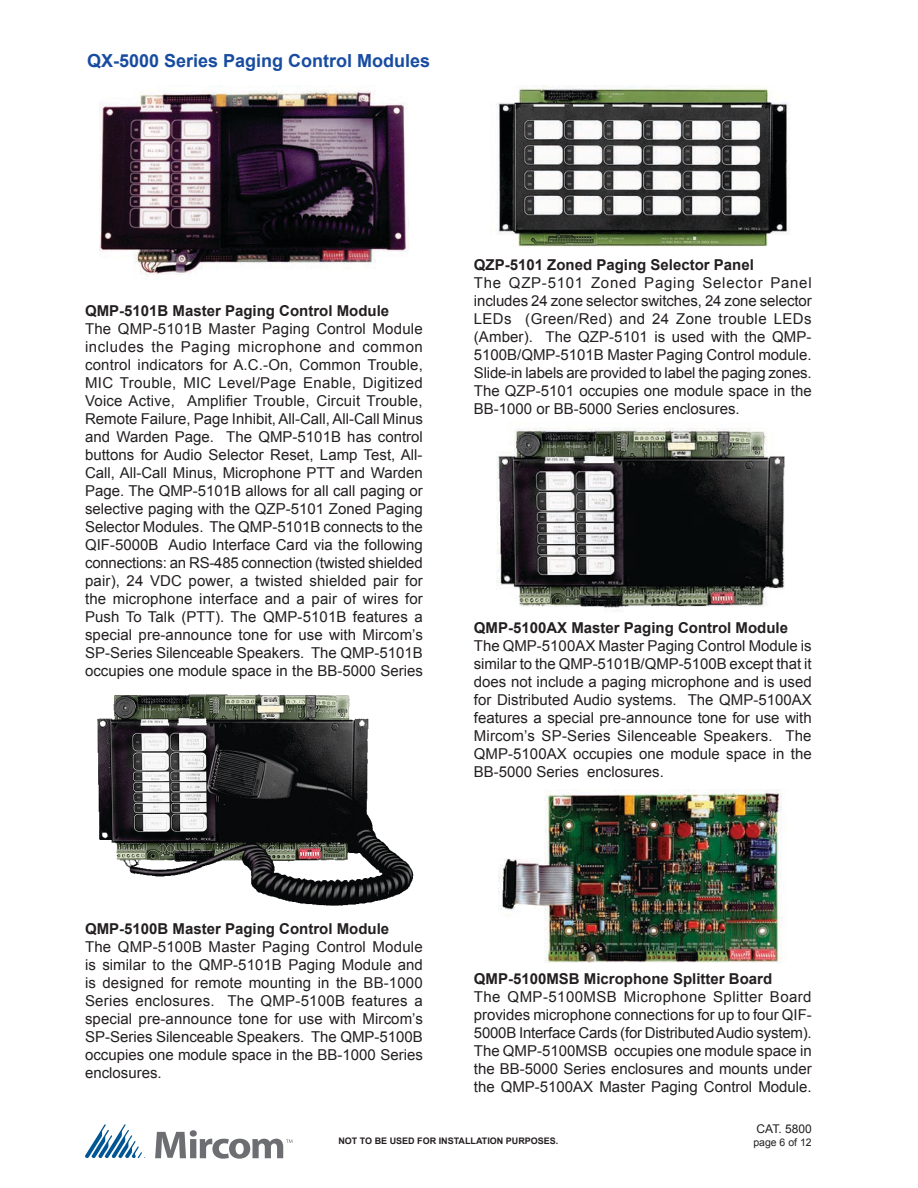
<style>
.page{position:relative;width:918px;height:1188px;background:#fff}
.page>*{position:absolute;margin:0;border:0;box-sizing:border-box;transform-origin:0 0}
.t1{font:700 18px "Arial";color:#184ca0}
.t2{font:15px/18px "Arial";color:#231f20;text-align:justify}
.t3{font:700 15px "Arial";color:#231f20}
.t4{font:12px "Arial";color:#231f20}
.t5{font:10.5px "Arial";color:#231f20}
.t6{font:700 9px "Arial";color:#231f20}
</style>
<div class="page">
<img style="left:496px;top:86px;width:294px;height:161px">
<img style="left:499px;top:789px;width:285px;height:174px">
<img style="left:497px;top:428px;width:288px;height:183px">
<img style="left:97px;top:694px;width:317px;height:212px">
<img style="left:100px;top:86px;width:308px;height:191px">
<svg style="left:155px;top:1130px;width:137px;height:29px"></svg>
<svg style="left:85px;top:1124px;width:60px;height:35px"></svg>
<p class="t1" style="left:87px;top:49px;width:345px">QX-5000 Series Paging Control Modules</p>
<p class="t3" style="left:85px;top:300px;width:306px">QMP-5101B Master Paging Control Module</p>
<p class="t2" style="left:85px;top:320px;width:339px">The QMP-5101B Master Paging Control Module includes the Paging microphone and common control indicators for A.C.-On, Common Trouble, MIC Trouble, MIC Level/Page Enable, Digitized Voice Active, Amplifier Trouble, Circuit Trouble, Remote Failure, Page Inhibit, All-Call, All-Call Minus and Warden Page. The QMP-5101B has control buttons for Audio Selector Reset, Lamp Test, All-Call, All-Call Minus, Microphone PTT and Warden Page. The QMP-5101B allows for all call paging or selective paging with the QZP-5101 Zoned Paging Selector Modules. The QMP-5101B connects to the QIF-5000B Audio Interface Card via the following connections: an RS-485 connection (twisted shielded pair), 24 VDC power, a twisted shielded pair for the microphone interface and a pair of wires for Push To Talk (PTT). The QMP-5101B features a special pre-announce tone for use with Mircom’s SP-Series Silenceable Speakers. The QMP-5101B occupies one module space in the BB-5000 Series</p>
<p class="t3" style="left:474px;top:255px;width:282px">QZP-5101 Zoned Paging Selector Panel</p>
<p class="t2" style="left:474px;top:274px;width:339px">The QZP-5101 Zoned Paging Selector Panel includes 24 zone selector switches, 24 zone selector LEDs (Green/Red) and 24 Zone trouble LEDs (Amber). The QZP-5101 is used with the QMP-5100B/QMP-5101B Master Paging Control module.<br>Slide-in labels are provided to label the paging zones.<br>The QZP-5101 occupies one module space in the BB-1000 or BB-5000 Series enclosures.</p>
<p class="t3" style="left:474px;top:617px;width:316px">QMP-5100AX Master Paging Control Module</p>
<p class="t2" style="left:474px;top:637px;width:339px">The QMP-5100AX Master Paging Control Module is similar to the QMP-5101B/QMP-5100B except that it does not include a paging microphone and is used for Distributed Audio systems. The QMP-5100AX features a special pre-announce tone for use with Mircom’s SP-Series Silenceable Speakers. The QMP-5100AX occupies one module space in the BB-5000 Series enclosures.</p>
<p class="t3" style="left:85px;top:919px;width:306px">QMP-5100B Master Paging Control Module</p>
<p class="t2" style="left:85px;top:938px;width:339px">The QMP-5100B Master Paging Control Module is similar to the QMP-5101B Paging Module and is designed for remote mounting in the BB-1000<br>Series enclosures. The QMP-5100B features a special pre-announce tone for use with Mircom’s SP-Series Silenceable Speakers. The QMP-5100B occupies one module space in the BB-1000 Series enclosures.</p>
<p class="t3" style="left:474px;top:969px;width:300px">QMP-5100MSB Microphone Splitter Board</p>
<p class="t2" style="left:474px;top:988px;width:339px">The QMP-5100MSB Microphone Splitter Board provides microphone connections for up to four QIF-5000B Interface Cards (for Distributed Audio system).<br>The QMP-5100MSB occupies one module space in the BB-5000 Series enclosures and mounts under the QMP-5100AX Master Paging Control Module.</p>
<p class="t6" style="left:338px;top:1134px;width:222px">NOT TO BE USED FOR INSTALLATION PURPOSES.</p>
<p class="t4" style="left:757px;top:1121px;width:57px">CAT. 5800</p>
<p class="t5" style="left:753px;top:1135px;width:60px">page 6 of 12</p>
</div>
